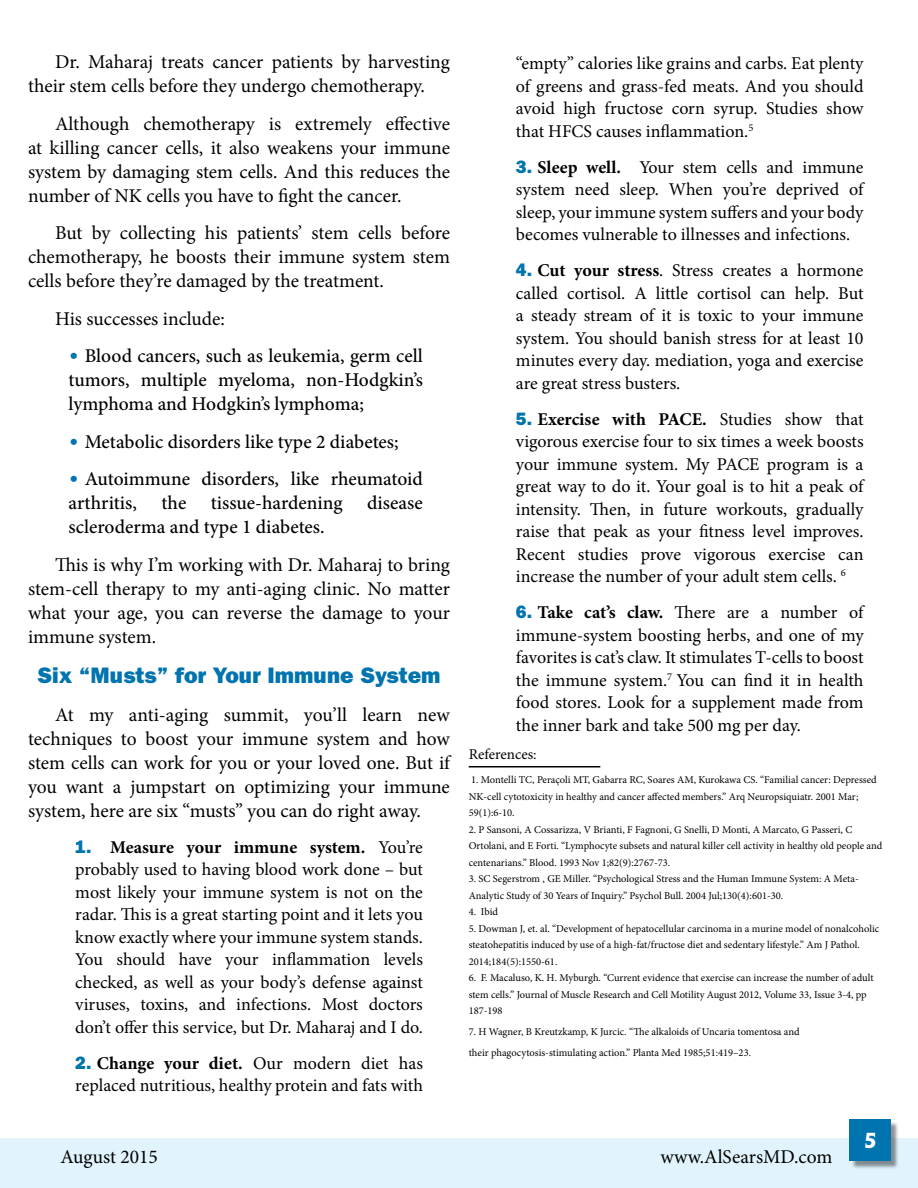
<style>
.page{position:relative;width:918px;height:1188px;background:#fff}
.page>*{position:absolute;margin:0;border:0;box-sizing:border-box;transform-origin:0 0}
.t1{font:22.5px "ITC Franklin Gothic Std Hvy";color:#0074af}
.t2{font:19.5px/24px "Minion Pro";letter-spacing:-.005em;color:#000;text-align:justify}
.t3{font:500 19.5px/24px "Minion Pro";color:#000;text-align:justify}
.t4{font:700 19.5px "Penumbra Serif Std";color:#fff}
.t5{font:18px/22.5px "Minion Pro";color:#000;text-align:justify}
.t6{font:15px "Minion Pro";color:#000}
.t7{font:10.5px/16.5px "Minion Pro";color:#000}
.s1{font-family:"ITC Franklin Gothic Std Hvy";font-weight:400;font-size:18px;color:#0074af}
.s2{font-family:"ITC Franklin Gothic Std Hvy";color:#0074af}
.s3{font-weight:700}
</style>
<div class="page">
<div style="left:0;top:1138px;width:918px;height:50px;background:#e1f4fd"></div>
<div style="left:851px;top:1121px;width:48px;height:48px;background:#000;opacity:.43"></div>
<div style="left:850px;top:1120px;width:41px;height:41px;background:#0074af"></div>
<hr style="left:469px;top:766px;width:131px;height:1px;background:#000">
<p class="t2" style="left:28px;top:50px;width:423px;text-indent:27px">Dr. Maharaj treats cancer patients by harvesting their stem cells before they undergo chemotherapy.</p>
<p class="t2" style="left:28px;top:112px;width:423px;text-indent:27px">Although chemotherapy is extremely effective at killing cancer cells, it also weakens your immune system by damaging stem cells. And this reduces the number of NK cells you have to fight the cancer.</p>
<p class="t2" style="left:28px;top:221px;width:423px;text-indent:27px">But by collecting his patients’ stem cells before chemotherapy, he boosts their immune system stem cells before they’re damaged by the treatment.</p>
<p class="t2" style="left:55px;top:307px;width:171px">His successes include:</p>
<p class="t3" style="left:69px;top:344px;width:356px"><span class="s1">•</span> Blood cancers, such as leukemia, germ cell tumors, multiple myeloma, non-Hodgkin’s lymphoma and Hodgkin’s lymphoma;</p>
<p class="t3" style="left:69px;top:429px;width:332px"><span class="s1">•</span> Metabolic disorders like type 2 diabetes;</p>
<p class="t3" style="left:69px;top:467px;width:356px"><span class="s1">•</span> Autoimmune disorders, like rheumatoid arthritis,</p>
<p class="t3" style="left:161px;top:491px;width:26px">the</p>
<p class="t3" style="left:211px;top:491px;width:133px">tissue-hardening</p>
<p class="t3" style="left:367px;top:491px;width:57px">disease</p>
<p class="t3" style="left:69px;top:515px;width:258px">scleroderma and type 1 diabetes.</p>
<p class="t2" style="left:28px;top:553px;width:423px;text-indent:27px">This is why I’m working with Dr. Maharaj to bring stem-cell therapy to my anti-aging clinic. No matter what your age, you can reverse the damage to your immune system.</p>
<p class="t1" style="left:37px;top:662px;width:405px">Six “Musts” for Your Immune System</p>
<p class="t2" style="left:28px;top:703px;width:423px;text-indent:27px">At my anti-aging summit, you’ll learn new techniques to boost your immune system and how stem cells can work for you or your loved one. But if you want a jumpstart on optimizing your immune system, here are six “musts” you can do right away.</p>
<p class="t5" style="left:75px;top:836px;width:349px"><span class="s2">1.</span> <span class="s3">Measure your immune system.</span> You’re probably used to having blood work done – but most likely your immune system is not on the radar. This is a great starting point and it lets you know exactly where your immune system stands.<br>You should have your inflammation levels checked, as well as your body’s defense against viruses, toxins, and infections. Most doctors don’t offer this service, but Dr. Maharaj and I do.</p>
<p class="t5" style="left:75px;top:1052px;width:349px"><span class="s2">2.</span> <span class="s3">Change your diet.</span> Our modern diet has replaced nutritious, healthy protein and fats with</p>
<p class="t5" style="left:516px;top:52px;width:349px">“empty” calories like grains and carbs. Eat plenty of greens and grass-fed meats. And you should avoid high fructose corn syrup. Studies show that HFCS causes inflammation.<sup>5</sup></p>
<p class="t5" style="left:516px;top:156px;width:349px"><span class="s2">3.</span> <span class="s3">Sleep well.</span> Your stem cells and immune system need sleep. When you’re deprived of sleep, your immune system suffers and your body becomes vulnerable to illnesses and infections.</p>
<p class="t5" style="left:516px;top:259px;width:349px"><span class="s2">4.</span> <span class="s3">Cut your stress</span>. Stress creates a hormone called cortisol. A little cortisol can help. But a steady stream of it is toxic to your immune system. You should banish stress for at least 10 minutes every day. mediation, yoga and exercise are great stress busters.</p>
<p class="t5" style="left:516px;top:408px;width:349px"><span class="s2">5.</span> <span class="s3">Exercise with PACE.</span> Studies show that vigorous exercise four to six times a week boosts your immune system. My PACE program is a great way to do it. Your goal is to hit a peak of intensity. Then, in future workouts, gradually raise that peak as your fitness level improves.<br>Recent studies prove vigorous exercise can increase the number of your adult stem cells. <sup>6</sup></p>
<p class="t5" style="left:516px;top:601px;width:349px"><span class="s2">6.</span> <span class="s3">Take cat’s claw.</span> There are a number of immune-system boosting herbs, and one of my favorites is cat’s claw. It stimulates T-cells to boost the immune system.<sup>7</sup> You can find it in health food stores. Look for a supplement made from the inner bark and take 500 mg per day.</p>
<p class="t6" style="left:469px;top:744px;width:69px">References:</p>
<p class="t7" style="left:469px;top:772px;width:410px">1. Montelli TC, Peraçoli MT, Gabarra RC, Soares AM, Kurokawa CS. “Familial cancer: Depressed<br>NK-cell cytotoxicity in healthy and cancer affected members.” Arq Neuropsiquiatr. 2001 Mar;<br>59(1):6-10.</p>
<p class="t7" style="left:469px;top:821px;width:415px">2. P Sansoni, A Cossarizza, V Brianti, F Fagnoni, G Snelli, D Monti, A Marcato, G Passeri, C<br>Ortolani, and E Forti. “Lymphocyte subsets and natural killer cell activity in healthy old people and centenarians.” Blood. 1993 Nov 1;82(9):2767-73.</p>
<p class="t7" style="left:469px;top:871px;width:392px">3. SC Segerstrom , GE Miller. “Psychological Stress and the Human Immune System: A Meta-<br>Analytic Study of 30 Years of Inquiry.” Psychol Bull. 2004 Jul;130(4):601-30.</p>
<p class="t7" style="left:469px;top:904px;width:31px">4. Ibid</p>
<p class="t7" style="left:469px;top:920px;width:412px">5. Dowman J, et. al. “Development of hepatocellular carcinoma in a murine model of nonalcoholic steatohepatitis induced by use of a high-fat/fructose diet and sedentary lifestyle.” Am J Pathol.<br>2014;184(5):1550-61.</p>
<p class="t7" style="left:469px;top:970px;width:406px">6. F. Macaluso, K. H. Myburgh. “Current evidence that exercise can increase the number of adult stem cells.” Journal of Muscle Research and Cell Motility August 2012, Volume 33, Issue 3-4, pp<br>187-198</p>
<p class="t7" style="left:469px;top:1021px;width:332px;line-height:21px">7. H Wagner, B Kreutzkamp, K Jurcic. “The alkaloids of Uncaria tomentosa and their phagocytosis-stimulating action.” Planta Med 1985;51:419–23.</p>
<p class="t2" style="left:61px;top:1145px;width:99px">August 2015</p>
<p class="t2" style="left:661px;top:1145px;width:173px">www.AlSearsMD.com</p>
<p class="t4" style="left:864px;top:1128px;width:14px">5</p>
</div>
